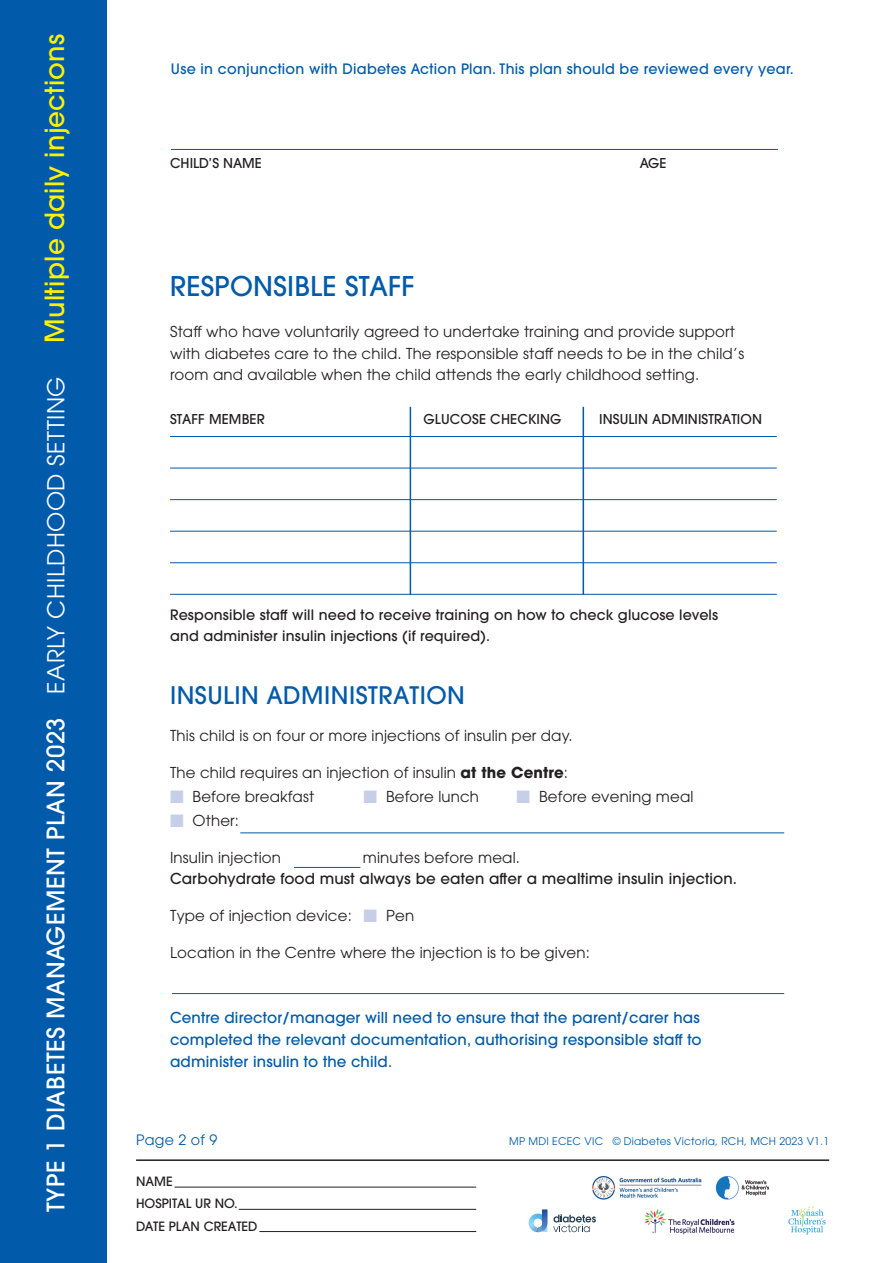
<style>
.page{position:relative;width:893px;height:1263px;background:#fff}
.page>*{position:absolute;margin:0;border:0;box-sizing:border-box;transform-origin:0 0}
.t1{font:500 27px "ITC Avant Garde Pro";letter-spacing:.01em;color:#015aaa}
.t2{font:500 26.25px "ITC Avant Garde Pro";letter-spacing:.01em;color:#fff101}
.t3{font:500 24px "ITC Avant Garde Pro";letter-spacing:.02em;color:#fff}
.t4{font:500 24px "ITC Avant Garde Pro";letter-spacing:.02em;color:#015aaa}
.t5{font:15px/21.8px "ITC Avant Garde Pro";letter-spacing:.01em;color:#231f20}
.t6{font:500 15px/21.8px "ITC Avant Garde Pro";letter-spacing:.01em;color:#015aaa}
.t7{font:500 15px "ITC Avant Garde Pro";letter-spacing:.01em;color:#231f20}
.t8{font:500 14.25px/21.8px "ITC Avant Garde Pro";letter-spacing:.01em;color:#231f20}
.t9{font:500 14.25px "ITC Avant Garde Pro";letter-spacing:.02em;color:#015aaa}
.t10{font:14.25px "ITC Avant Garde Pro";letter-spacing:.02em;color:#015aaa}
.t11{font:500 13.5px "ITC Avant Garde Pro";letter-spacing:.01em;color:#231f20}
.t12{font:500 12.75px/22.5px "ITC Avant Garde Pro";color:#231f20}
.t13{font:10.5px "ITC Avant Garde Pro";letter-spacing:.02em;color:#015aaa}
.s1{font-weight:400;font-size:23.25px}
.s2{font-weight:700}
.s3{color:#c7cee8}
</style>
<div class="page">
<div style="left:0;top:0;width:106px;height:1263px;background:#015aaa"></div>
<hr style="left:172px;top:993px;width:612px;height:1px;background:#015aaa">
<hr style="left:240px;top:832px;width:544px;height:1px;background:#015aaa">
<hr style="left:294px;top:867px;width:66px;height:1px;background:#015aaa">
<hr style="left:171px;top:149px;width:607px;height:1px;background:#015aaa">
<hr style="left:136px;top:1159px;width:693px;height:2px;background:#231f20">
<hr style="left:170px;top:436px;width:607px;height:1px;background:#015aaa">
<hr style="left:170px;top:468px;width:607px;height:1px;background:#015aaa">
<hr style="left:170px;top:499px;width:607px;height:1px;background:#015aaa">
<hr style="left:170px;top:531px;width:607px;height:1px;background:#015aaa">
<hr style="left:170px;top:562px;width:607px;height:1px;background:#015aaa">
<hr style="left:170px;top:594px;width:607px;height:1px;background:#015aaa">
<hr style="left:410px;top:407px;width:1px;height:188px;background:#015aaa">
<hr style="left:583px;top:407px;width:1px;height:188px;background:#015aaa">
<hr style="left:175px;top:1187px;width:301px;height:1px;background:#231f20">
<hr style="left:239px;top:1209px;width:237px;height:1px;background:#231f20">
<hr style="left:259px;top:1231px;width:217px;height:1px;background:#231f20">
<img style="left:592px;top:1176px;width:178px;height:24px">
<svg style="left:553px;top:1214px;width:43px;height:18px"></svg>
<svg style="left:529px;top:1209px;width:18px;height:23px"></svg>
<img style="left:789px;top:1206px;width:37px;height:29px">
<img style="left:644px;top:1209px;width:91px;height:26px">
<h2 class="t2" style="left:38px;top:343px;width:310px;rotate:-90deg">Multiple daily injections</h2>
<h3 class="t3" style="left:40px;top:1212px;width:837px;rotate:-90deg">TYPE 1 DIABETES MANAGEMENT PLAN 2023 <span class="s1">EARLY CHILDHOOD SETTING</span></h3>
<p class="t9" style="left:171px;top:60px;width:624px">Use in conjunction with Diabetes Action Plan. This plan should be reviewed every year.</p>
<p class="t11" style="left:170px;top:155px;width:93px">CHILD’S NAME</p>
<p class="t11" style="left:640px;top:155px;width:28px">AGE</p>
<h1 class="t1" style="left:170px;top:269px;width:246px">RESPONSIBLE STAFF</h1>
<p class="t5" style="left:170px;top:320px;width:576px">Staff who have voluntarily agreed to undertake training and provide support with diabetes care to the child. The responsible staff needs to be in the child’s room and available when the child attends the early childhood setting.</p>
<p class="t11" style="left:170px;top:410px;width:96px">STAFF MEMBER</p>
<p class="t11" style="left:424px;top:410px;width:139px">GLUCOSE CHECKING</p>
<p class="t11" style="left:599px;top:410px;width:164px">INSULIN ADMINISTRATION</p>
<p class="t8" style="left:170px;top:603px;width:550px">Responsible staff will need to receive training on how to check glucose levels and administer insulin injections (if required).</p>
<h3 class="t4" style="left:170px;top:680px;width:296px">INSULIN ADMINISTRATION</h3>
<p class="t5" style="left:170px;top:725px;width:404px">This child is on four or more injections of insulin per day.</p>
<p class="t5" style="left:170px;top:761px;width:399px">The child requires an injection of insulin <span class="s2">at the Centre</span>:</p>
<p class="t5" style="left:170px;top:785px;width:146px"><span class="s3">■</span> Before breakfast</p>
<p class="t5" style="left:364px;top:785px;width:117px"><span class="s3">■</span> Before lunch</p>
<p class="t5" style="left:517px;top:785px;width:178px"><span class="s3">■</span> Before evening meal</p>
<p class="t5" style="left:170px;top:809px;width:70px"><span class="s3">■</span> Other:</p>
<p class="t5" style="left:170px;top:846px;width:112px">Insulin injection</p>
<p class="t5" style="left:363px;top:846px;width:159px">minutes before meal.</p>
<p class="t7" style="left:170px;top:869px;width:568px">Carbohydrate food must always be eaten after a mealtime insulin injection.</p>
<p class="t5" style="left:170px;top:905px;width:246px">Type of injection device: <span class="s3">■</span> Pen</p>
<p class="t5" style="left:170px;top:941px;width:421px">Location in the Centre where the injection is to be given:</p>
<p class="t6" style="left:170px;top:1007px;width:533px">Centre director/manager will need to ensure that the parent/carer has completed the relevant documentation, authorising responsible staff to administer insulin to the child.</p>
<p class="t10" style="left:136px;top:1131px;width:83px">Page 2 of 9</p>
<p class="t13" style="left:509px;top:1135px;width:321px">MP MDI ECEC VIC © Diabetes Victoria, RCH, MCH 2023 V1.1</p>
<p class="t12" style="left:136px;top:1170px;width:123px">NAME<br>HOSPITAL UR NO.<br>DATE PLAN CREATED</p>
</div>
